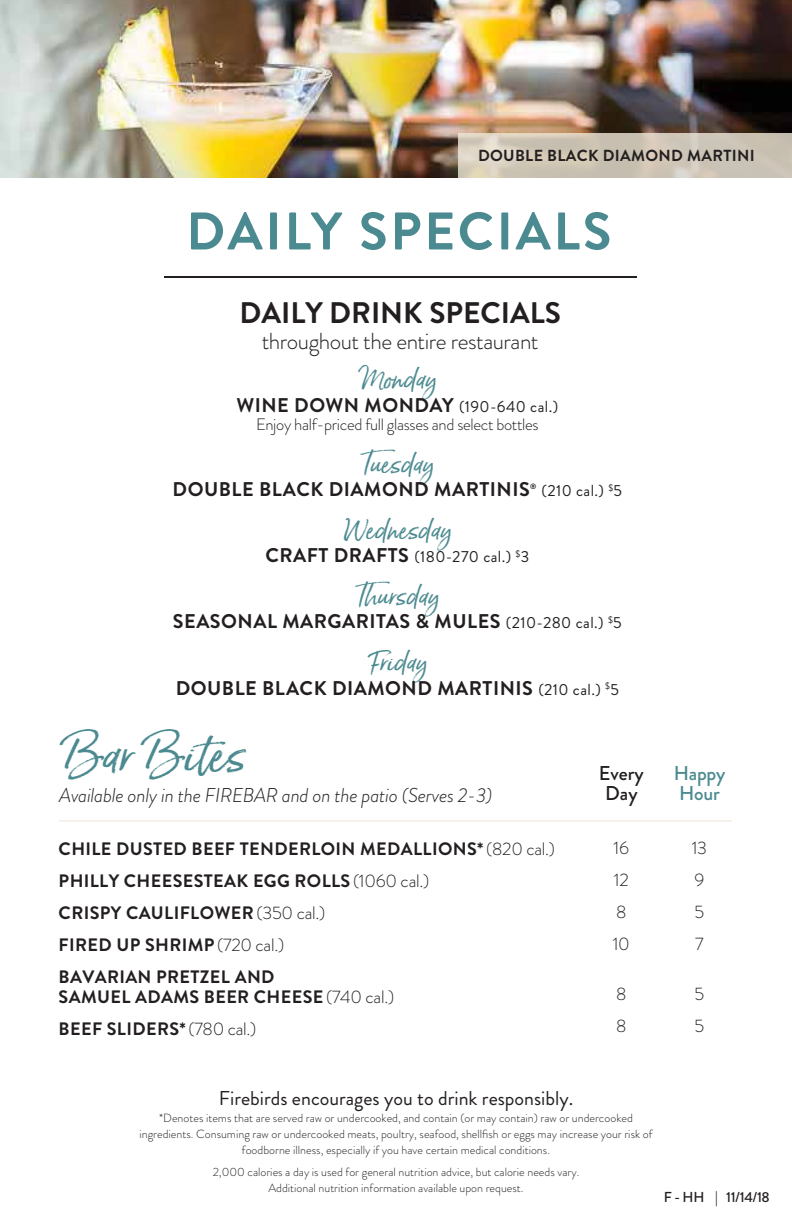
<style>
.page{position:relative;width:792px;height:1224px;background:#fff}
.page>*{position:absolute;margin:0;border:0;box-sizing:border-box;transform-origin:0 0}
.t1{font:700 52.8px "Brandon Grotesque";letter-spacing:.05em;color:#4b8a90}
.t2{font:46px "Born Ready Slanted";color:#4b8a90}
.t3{font:700 29.8px "Brandon Grotesque";color:#231f20}
.t4{font:24.8px "Born Ready Slanted";color:#4b8a90}
.t5{font:300 23.2px "Brandon Grotesque";letter-spacing:-.02em;color:#231f20}
.t6{font:italic 300 20px "Brandon Grotesque";letter-spacing:-.015em;color:#231f20}
.t7{font:20px "Brandon Grotesque";color:#231f20}
.t8{font:500 20px/20px "Brandon Grotesque";letter-spacing:-.015em;color:#4b8a90}
.t9{font:500 20px/20px "Brandon Grotesque";color:#231f20;text-align:center}
.t10{font:700 19.8px "Brandon Grotesque";letter-spacing:.025em;color:#231f20}
.t11{font:700 18px/32px "Brandon Grotesque";letter-spacing:.02em;color:#231f20}
.t12{font:300 18px/32px "Brandon Grotesque";letter-spacing:-.015em;color:#231f20}
.t13{font:300 16.6px "Brandon Grotesque";letter-spacing:-.02em;color:#231f20}
.t14{font:16px "Brandon Grotesque";letter-spacing:.025em;color:#231f20}
.t15{font:700 16px "Brandon Grotesque";letter-spacing:.02em;color:#231f20}
.t16{font:500 14.4px "Brandon Grotesque";letter-spacing:-.025em;color:#231f20}
.t17{font:300 11.8px/16px "Brandon Grotesque";color:#231f20;text-align:center}
.t18{font:700 7.8px "Brandon Grotesque";color:#231f20}
.s1{font-weight:400;font-size:16px}
.s2{font-weight:700;font-size:19.8px}
.s3{font-weight:300}
</style>
<div class="page">
<img style="left:0;top:0;width:792px;height:177px">
<svg style="left:458px;top:133px;width:334px;height:44px;background:#cfc6b7"></svg>
<hr style="left:164px;top:277px;width:473px;height:1px;background:#231f20">
<hr style="left:59px;top:820px;width:673px;height:1px;background:#efe3d6">
<h3 class="t15" style="left:478px;top:145px;width:278px">DOUBLE BLACK DIAMOND MARTINI</h3>
<h1 class="t1" style="left:186px;top:194px;width:427px">DAILY SPECIALS</h1>
<h3 class="t3" style="left:239px;top:291px;width:323px">DAILY DRINK SPECIALS</h3>
<h3 class="t5" style="left:262px;top:325px;width:278px">throughout the entire restaurant</h3>
<h3 class="t4" style="left:358px;top:364px;width:80px">Monday</h3>
<h3 class="t10" style="left:236px;top:391px;width:323px">WINE DOWN MONDAY <span class="s1">(190-640 cal.)</span></h3>
<h3 class="t13" style="left:256px;top:413px;width:284px">Enjoy half-priced full glasses and select bottles</h3>
<h3 class="t4" style="left:361px;top:448px;width:75px">Tuesday</h3>
<h3 class="t10" style="left:173px;top:476px;width:359px">DOUBLE BLACK DIAMOND MARTINIS</h3>
<p class="t18" style="left:530px;top:480px;width:8px">®</p>
<h3 class="t14" style="left:542px;top:480px;width:82px">(210 cal.) <sup>$</sup>5</h3>
<h3 class="t4" style="left:343px;top:515px;width:110px">Wednesday</h3>
<h3 class="t14" style="left:265px;top:546px;width:265px"><span class="s2">CRAFT DRAFTS</span> (180-270 cal.) <sup>$</sup>3</h3>
<h3 class="t4" style="left:355px;top:581px;width:86px">Thursday</h3>
<h3 class="t10" style="left:173px;top:608px;width:450px">SEASONAL MARGARITAS &amp; MULES <span class="s1">(210-280 cal.)</span> <sup>$</sup><span class="s1">5</span></h3>
<h3 class="t4" style="left:367px;top:647px;width:62px">Friday</h3>
<h3 class="t10" style="left:176px;top:674px;width:445px">DOUBLE BLACK DIAMOND MARTINIS <span class="s1">(210 cal.)</span> <sup>$</sup><span class="s1">5</span></h3>
<h2 class="t2" style="left:59px;top:727px;width:188px">Bar Bites</h2>
<h3 class="t6" style="left:59px;top:781px;width:435px">Available only in the FIREBAR and on the patio (Serves 2-3)</h3>
<h3 class="t11" style="left:59px;top:833px;width:498px">CHILE DUSTED BEEF TENDERLOIN MEDALLIONS*<span class="s3">(820 cal.)<br></span>PHILLY CHEESESTEAK EGG ROLLS <span class="s3">(1060 cal.)<br></span>CRISPY CAULIFLOWER<span class="s3">(350 cal.)<br></span>FIRED UP SHRIMP<span class="s3">(720 cal.)<br></span>BAVARIAN PRETZEL AND</h3>
<h3 class="t11" style="left:59px;top:981px;width:337px">SAMUEL ADAMS BEER CHEESE<span class="s3">(740 cal.)<br></span>BEEF SLIDERS*<span class="s3">(780 cal.)</span></h3>
<h3 class="t9" style="left:599px;top:763px;width:47px">Every<br>Day</h3>
<h3 class="t8" style="left:674px;top:763px;width:53px">Happy<br>Hour</h3>
<h3 class="t12" style="left:613px;top:832px;width:19px">16<br>12<br>8<br>10</h3>
<h3 class="t12" style="left:616px;top:978px;width:12px">8<br>8</h3>
<h3 class="t12" style="left:692px;top:831px;width:17px">13<br>9<br>5<br>7</h3>
<h3 class="t12" style="left:695px;top:977px;width:11px">5<br>5</h3>
<h3 class="t7" style="left:219px;top:1084px;width:356px">Firebirds encourages you to drink responsibly.</h3>
<p class="t17" style="left:139px;top:1110px;width:515px">*Denotes items that are served raw or undercooked, and contain (or may contain) raw or undercooked ingredients. Consuming raw or undercooked meats, poultry, seafood, shellfish or eggs may increase your risk of foodborne illness, especially if you have certain medical conditions.</p>
<p class="t17" style="left:213px;top:1164px;width:368px">2,000 calories a day is used for general nutrition advice, but calorie needs vary.<br>Additional nutrition information available upon request.</p>
<p class="t16" style="left:664px;top:1187px;width:107px">F - HH | 11/14/18</p>
</div>
